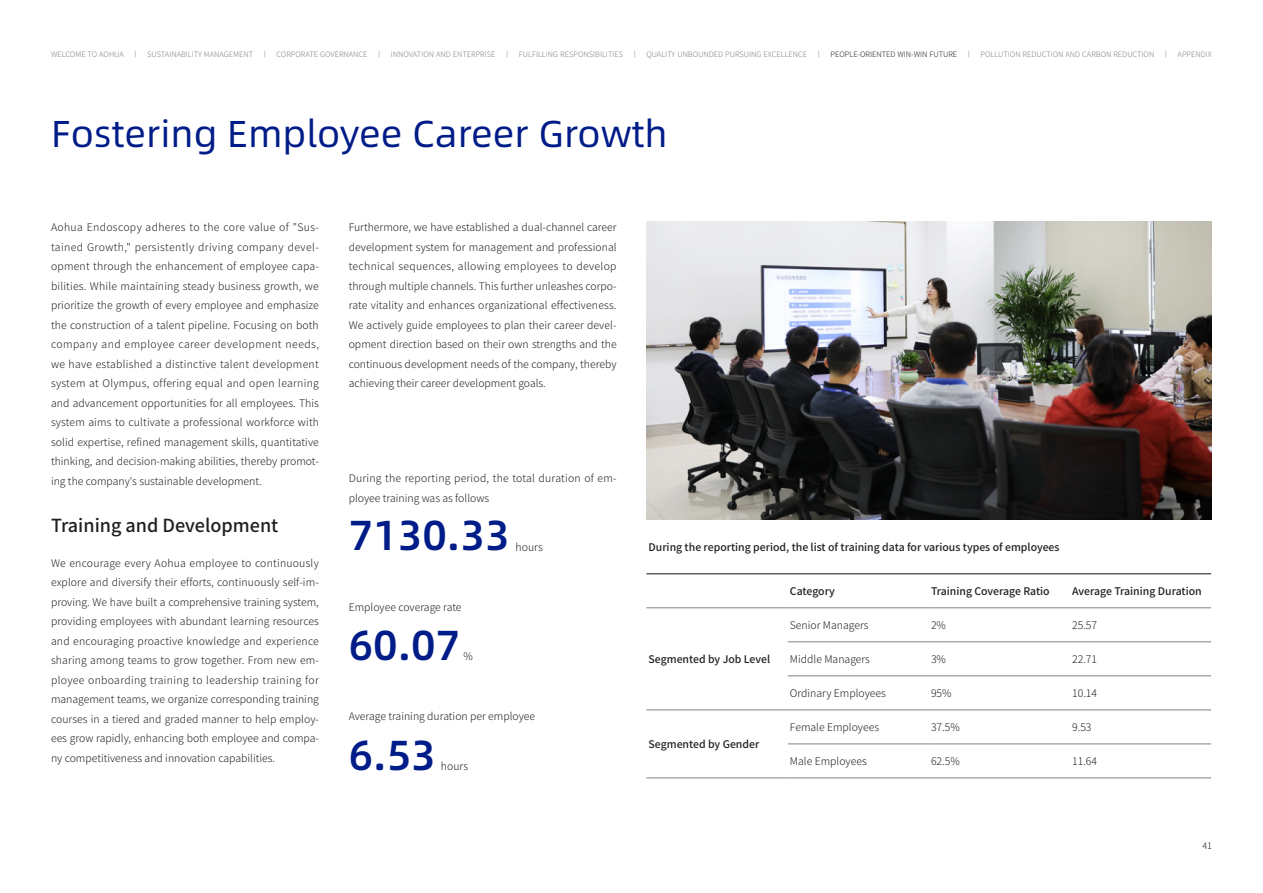
<style>
.page{position:relative;width:1263px;height:893px;background:#fff}
.page>*{position:absolute;margin:0;border:0;box-sizing:border-box;transform-origin:0 0}
.数字{font:42px "Alibaba Pu Hui Ti M";color:#001c88}
.正文标题{font:37.5px "Alibaba Pu Hui Ti R";color:#001c88}
.正文标题2{font:500 18px "Source Han Sans CN";color:#231f20}
.正文内容{font:300 10.5px/19.5px "Source Han Sans CN";color:#231f20;text-align:justify}
.正文内容-2{font:500 10.5px "Source Han Sans CN";color:#231f20}
.正文内容-3{font:300 10.5px/19.5px "Source Han Sans CN";letter-spacing:.02em;color:#231f20}
.t1{font:300 9px "Source Han Sans CN";color:#231f20}
.t2{font:300 7.5px "Source Han Sans CN";color:#808285}
.s1{color:#231f20}
</style>
<div class="page">
<hr style="left:646px;top:573px;width:142px;height:1px;background:#231f20">
<hr style="left:788px;top:573px;width:141px;height:1px;background:#231f20">
<hr style="left:929px;top:573px;width:141px;height:1px;background:#231f20">
<hr style="left:1070px;top:573px;width:141px;height:1px;background:#231f20">
<hr style="left:646px;top:709px;width:142px;height:1px;background:#808285">
<hr style="left:788px;top:641px;width:141px;height:1px;background:#808285">
<hr style="left:929px;top:641px;width:141px;height:1px;background:#808285">
<hr style="left:1070px;top:641px;width:141px;height:1px;background:#808285">
<hr style="left:788px;top:675px;width:141px;height:1px;background:#808285">
<hr style="left:929px;top:675px;width:141px;height:1px;background:#808285">
<hr style="left:1070px;top:675px;width:141px;height:1px;background:#808285">
<hr style="left:788px;top:709px;width:141px;height:1px;background:#808285">
<hr style="left:929px;top:709px;width:141px;height:1px;background:#808285">
<hr style="left:1070px;top:709px;width:141px;height:1px;background:#808285">
<hr style="left:646px;top:777px;width:142px;height:1px;background:#808285">
<hr style="left:788px;top:743px;width:141px;height:1px;background:#808285">
<hr style="left:929px;top:743px;width:141px;height:1px;background:#808285">
<hr style="left:1070px;top:743px;width:141px;height:1px;background:#808285">
<hr style="left:788px;top:777px;width:141px;height:1px;background:#808285">
<hr style="left:929px;top:777px;width:141px;height:1px;background:#808285">
<hr style="left:1070px;top:777px;width:141px;height:1px;background:#808285">
<hr style="left:646px;top:607px;width:142px;height:1px;background:#808285">
<hr style="left:788px;top:607px;width:141px;height:1px;background:#808285">
<hr style="left:929px;top:607px;width:141px;height:1px;background:#808285">
<hr style="left:1070px;top:607px;width:141px;height:1px;background:#808285">
<img style="left:646px;top:222px;width:566px;height:298px">
<p class="t2" style="left:51px;top:50px;width:1162px">WELCOME TO AOHUA 丨 SUSTAINABILITY MANAGEMENT 丨 CORPORATE GOVERNANCE 丨 INNOVATION AND ENTERPRISE 丨 FULFILLING RESPONSIBILITIES 丨 QUALITY UNBOUNDED PURSUING EXCELLENCE 丨 <span class="s1">PEOPLE-ORIENTED WIN-WIN FUTURE</span> 丨 POLLUTION REDUCTION AND CARBON REDUCTION 丨 APPENDIX</p>
<p class="正文标题" style="left:51px;top:105px;width:618px">Fostering Employee Career Growth</p>
<p class="正文内容" style="left:51px;top:218px;width:269px">Aohua Endoscopy adheres to the core value of "Sus&shy;tained Growth," persistently driving company devel&shy;opment through the enhancement of employee capa&shy;bilities. While maintaining steady business growth, we prioritize the growth of every employee and emphasize the construction of a talent pipeline. Focusing on both company and employee career development needs, we have established a distinctive talent development system at Olympus, offering equal and open learning and advancement opportunities for all employees. This system aims to cultivate a professional workforce with solid expertise, refined management skills, quantitative thinking, and decision-making abilities, thereby promot&shy;ing the company's sustainable development.</p>
<p class="正文标题2" style="left:51px;top:515px;width:229px">Training and Development</p>
<p class="正文内容" style="left:51px;top:553px;width:269px">We encourage every Aohua employee to continuously explore and diversify their efforts, continuously self-im&shy;proving. We have built a comprehensive training system, providing employees with abundant learning resources and encouraging proactive knowledge and experience sharing among teams to grow together. From new em&shy;ployee onboarding training to leadership training for management teams, we organize corresponding training courses in a tiered and graded manner to help employ&shy;ees grow rapidly, enhancing both employee and compa&shy;ny competitiveness and innovation capabilities.</p>
<p class="正文内容" style="left:349px;top:218px;width:269px">Furthermore, we have established a dual-channel career development system for management and professional technical sequences, allowing employees to develop through multiple channels. This further unleashes corpo&shy;rate vitality and enhances organizational effectiveness.<br>We actively guide employees to plan their career devel&shy;opment direction based on their own strengths and the continuous development needs of the company, thereby achieving their career development goals.</p>
<p class="正文内容-3" style="left:349px;top:469px;width:269px">During the reporting period, the total duration of em&shy;ployee training was as follows</p>
<p class="数字" style="left:349px;top:503px;width:162px">7130.33</p>
<p class="正文内容" style="left:516px;top:537px;width:29px">hours</p>
<p class="正文内容" style="left:349px;top:597px;width:114px">Employee coverage rate</p>
<p class="数字" style="left:349px;top:613px;width:113px">60.07</p>
<p class="正文内容" style="left:463px;top:646px;width:11px">%</p>
<p class="正文内容" style="left:349px;top:707px;width:188px">Average training duration per employee</p>
<p class="数字" style="left:349px;top:722px;width:89px">6.53</p>
<p class="正文内容" style="left:441px;top:756px;width:29px">hours</p>
<p class="正文内容-2" style="left:648px;top:541px;width:413px">During the reporting period, the list of training data for various types of employees</p>
<p class="正文内容-2" style="left:790px;top:585px;width:47px">Category</p>
<p class="正文内容-2" style="left:931px;top:585px;width:120px">Training Coverage Ratio</p>
<p class="正文内容-2" style="left:1072px;top:585px;width:131px">Average Training Duration</p>
<p class="正文内容-2" style="left:648px;top:653px;width:123px">Segmented by Job Level</p>
<p class="正文内容-2" style="left:648px;top:738px;width:112px">Segmented by Gender</p>
<p class="正文内容" style="left:790px;top:615px;width:80px">Senior Managers</p>
<p class="正文内容" style="left:931px;top:615px;width:17px">2%</p>
<p class="正文内容" style="left:1072px;top:615px;width:27px">25.57</p>
<p class="正文内容" style="left:790px;top:649px;width:82px">Middle Managers</p>
<p class="正文内容" style="left:931px;top:649px;width:17px">3%</p>
<p class="正文内容" style="left:1072px;top:649px;width:27px">22.71</p>
<p class="正文内容" style="left:790px;top:683px;width:98px">Ordinary Employees</p>
<p class="正文内容" style="left:931px;top:683px;width:22px">95%</p>
<p class="正文内容" style="left:1072px;top:683px;width:27px">10.14</p>
<p class="正文内容" style="left:790px;top:717px;width:91px">Female Employees</p>
<p class="正文内容" style="left:931px;top:717px;width:30px">37.5%</p>
<p class="正文内容" style="left:1072px;top:717px;width:21px">9.53</p>
<p class="正文内容" style="left:790px;top:751px;width:78px">Male Employees</p>
<p class="正文内容" style="left:931px;top:751px;width:30px">62.5%</p>
<p class="正文内容" style="left:1072px;top:751px;width:27px">11.64</p>
<p class="t1" style="left:1202px;top:841px;width:11px">41</p>
</div>
